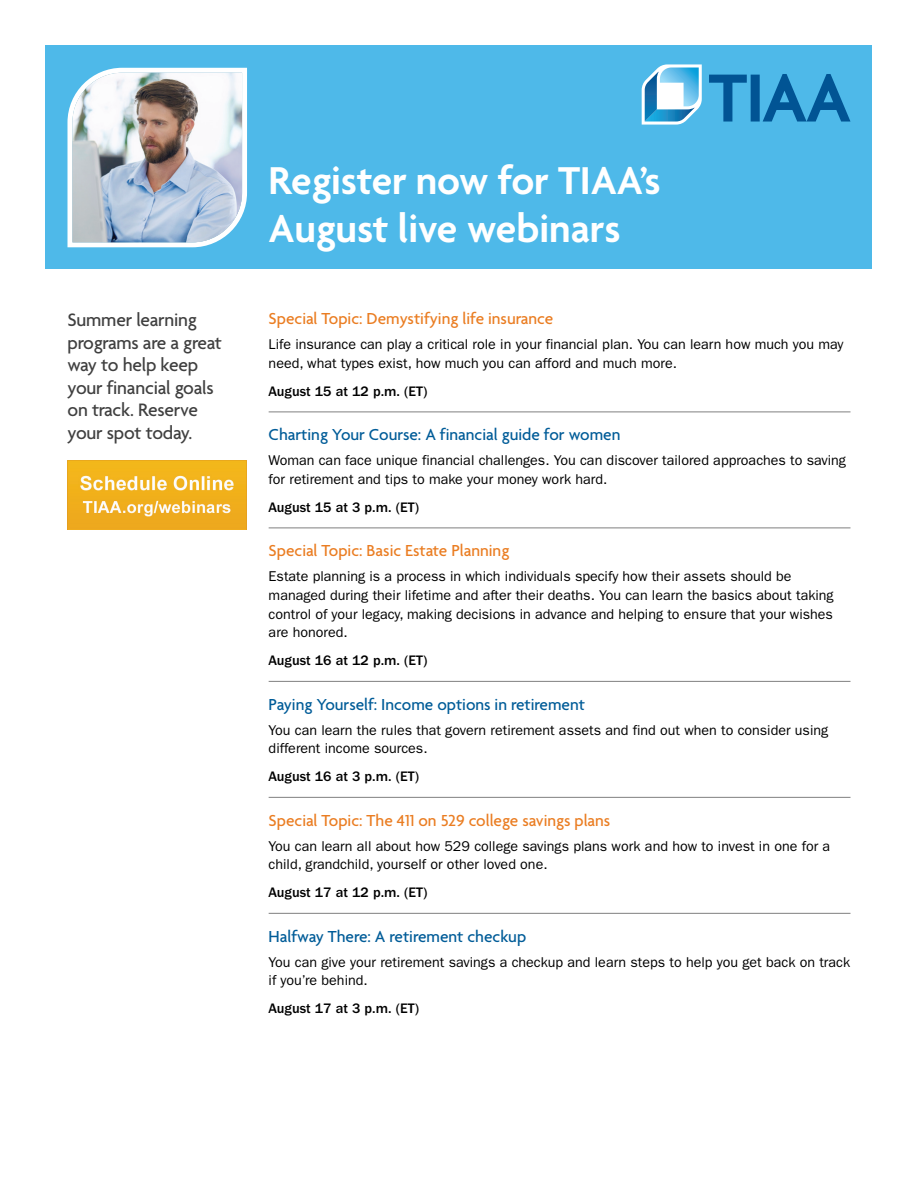
<style>
.page{position:relative;width:918px;height:1188px;background:#fff}
.page>*{position:absolute;margin:0;border:0;box-sizing:border-box;transform-origin:0 0}
.t1{font:600 42px/48px "Agenda";letter-spacing:-.005em;color:#fff}
.t2{font:500 19.5px/22.5px "Agenda";letter-spacing:-.01em;color:#404040}
.t3{font:500 17.25px "Agenda";color:#ea7d22}
.t4{font:500 17.25px "Agenda";color:#005c98}
.t5{font:14.25px/18.8px "ITC Franklin Gothic Std";color:#000}
.t6{font:500 14.25px "ITC Franklin Gothic Std";color:#000}
</style>
<div class="page">
<img style="left:68px;top:460px;width:179px;height:70px">
<div style="left:46px;top:46px;width:826px;height:223px;background:#4eb9e9"></div>
<svg style="left:709px;top:74px;width:141px;height:48px"></svg>
<svg style="left:642px;top:64px;width:60px;height:61px"></svg>
<svg style="left:68px;top:68px;width:179px;height:179px"></svg>
<img style="left:72px;top:73px;width:170px;height:169px">
<hr style="left:269px;top:412px;width:581px;height:1px;background:#808080">
<hr style="left:269px;top:528px;width:581px;height:1px;background:#808080">
<hr style="left:269px;top:681px;width:581px;height:1px;background:#808080">
<hr style="left:269px;top:797px;width:581px;height:1px;background:#808080">
<hr style="left:269px;top:913px;width:581px;height:1px;background:#808080">
<h1 class="t1" style="left:269px;top:160px;width:393px">Register now for TIAA’s<br>August live webinars</h1>
<h2 class="t2" style="left:68px;top:310px;width:156px">Summer learning programs are a great way to help keep your financial goals on track. Reserve your spot today.</h2>
<p class="t3" style="left:269px;top:310px;width:286px">Special Topic: Demystifying life insurance</p>
<p class="t5" style="left:269px;top:335px;width:576px">Life insurance can play a critical role in your financial plan. You can learn how much you may need, what types exist, how much you can afford and much more.</p>
<p class="t6" style="left:269px;top:383px;width:160px">August 15 at 12 p.m. (ET)</p>
<p class="t4" style="left:269px;top:426px;width:353px">Charting Your Course: A financial guide for women</p>
<p class="t5" style="left:269px;top:451px;width:579px">Woman can face unique financial challenges. You can discover tailored approaches to saving for retirement and tips to make your money work hard.</p>
<p class="t6" style="left:269px;top:499px;width:152px">August 15 at 3 p.m. (ET)</p>
<p class="t3" style="left:269px;top:542px;width:242px">Special Topic: Basic Estate Planning</p>
<p class="t5" style="left:269px;top:567px;width:567px">Estate planning is a process in which individuals specify how their assets should be managed during their lifetime and after their deaths. You can learn the basics about taking control of your legacy, making decisions in advance and helping to ensure that your wishes are honored.</p>
<p class="t6" style="left:269px;top:652px;width:160px">August 16 at 12 p.m. (ET)</p>
<p class="t4" style="left:269px;top:695px;width:318px">Paying Yourself: Income options in retirement</p>
<p class="t5" style="left:269px;top:721px;width:561px">You can learn the rules that govern retirement assets and find out when to consider using different income sources.</p>
<p class="t6" style="left:269px;top:768px;width:152px">August 16 at 3 p.m. (ET)</p>
<p class="t3" style="left:269px;top:811px;width:343px">Special Topic: The 411 on 529 college savings plans</p>
<p class="t5" style="left:269px;top:837px;width:563px">You can learn all about how 529 college savings plans work and how to invest in one for a child, grandchild, yourself or other loved one.</p>
<p class="t6" style="left:269px;top:884px;width:160px">August 17 at 12 p.m. (ET)</p>
<p class="t4" style="left:269px;top:927px;width:259px">Halfway There: A retirement checkup</p>
<p class="t5" style="left:269px;top:953px;width:583px">You can give your retirement savings a checkup and learn steps to help you get back on track if you’re behind.</p>
<p class="t6" style="left:269px;top:1000px;width:152px">August 17 at 3 p.m. (ET)</p>
</div>
